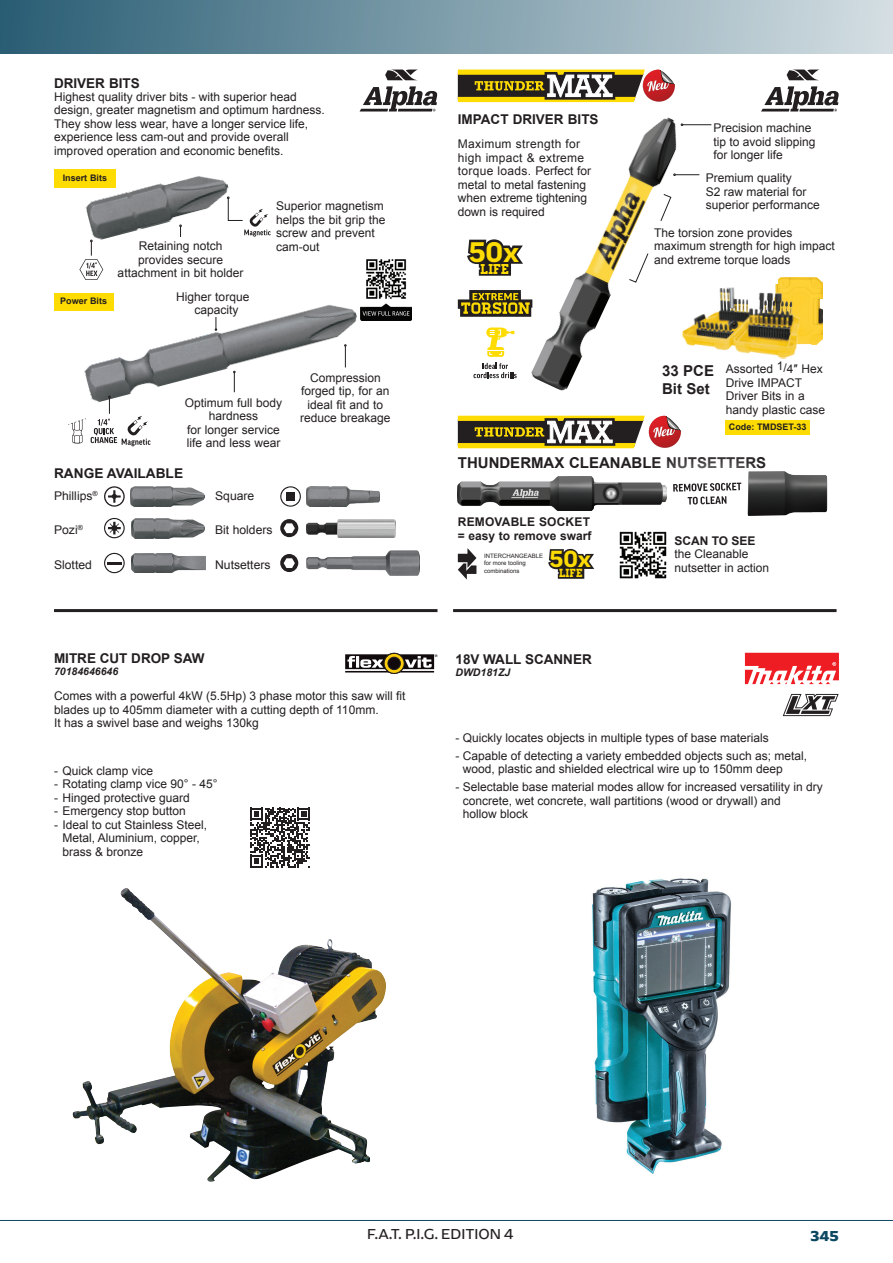
<style>
.page{position:relative;width:893px;height:1263px;background:#fff}
.page>*{position:absolute;margin:0;border:0;box-sizing:border-box;transform-origin:0 0}
.t1{font:700 expanded 27.3px "Good OT";color:#ffdc01}
.t2{font:700 expanded 22.35px "Good OT";color:#ffdc01}
.t3{font:700 15px/18px "Arial";color:#231f20}
.t4{font:15px "Arpona Sans";color:#231f20}
.t5{font:700 15px "Arpona Sans";color:#0c4761}
.t6{font:14.25px "Homestead";color:#ffdc01}
.t7{font:700 13.5px "Arial";color:#231f20}
.t8{font:12px/13.5px "Arial";color:#231f20}
.t9{font:700 12px/13.5px "Arial";color:#231f20}
.t10{font:11.7px "Homestead";color:#ffdc01}
.t11{font:italic 700 10.5px "Arial";color:#231f20}
.t12{font:700 9px "Arial";color:#231f20}
.t13{font:6px/7.8px "Arial";color:#231f20}
</style>
<div class="page">
<div style="left:0;top:0;width:893px;height:54px;background:linear-gradient(to right,#295d74,#d4dfe3)"></div>
<hr style="left:0;top:1220px;width:893px;height:1px;background:#0c4761">
<hr style="left:54px;top:609px;width:383px;height:3px;background:#231f20">
<hr style="left:453px;top:609px;width:384px;height:3px;background:#231f20">
<svg style="left:761px;top:86px;width:78px;height:25px"></svg>
<svg style="left:787px;top:70px;width:31px;height:10px"></svg>
<svg style="left:458px;top:70px;width:217px;height:32px"></svg>
<svg style="left:360px;top:86px;width:77px;height:25px"></svg>
<svg style="left:385px;top:70px;width:32px;height:10px"></svg>
<img style="left:131px;top:486px;width:74px;height:20px">
<svg style="left:104px;top:486px;width:21px;height:21px"></svg>
<img style="left:132px;top:518px;width:73px;height:20px">
<svg style="left:104px;top:518px;width:21px;height:20px"></svg>
<img style="left:132px;top:553px;width:73px;height:20px">
<svg style="left:104px;top:553px;width:21px;height:20px"></svg>
<img style="left:306px;top:487px;width:74px;height:19px">
<svg style="left:280px;top:486px;width:21px;height:21px"></svg>
<div style="left:286px;top:492px;width:9px;height:8px;background:#231f20"></div>
<img style="left:306px;top:519px;width:89px;height:18px">
<img style="left:306px;top:551px;width:114px;height:24px">
<img style="left:361px;top:259px;width:51px;height:61px">
<div style="left:366px;top:307px;width:40px;height:13px;background:#040504"></div>
<svg style="left:363px;top:311px;width:47px;height:5px"></svg>
<div style="left:54px;top:169px;width:62px;height:18px;background:#ffdc01"></div>
<img style="left:85px;top:176px;width:144px;height:64px">
<svg style="left:79px;top:240px;width:24px;height:40px"></svg>
<svg style="left:180px;top:225px;width:2px;height:12px"></svg>
<svg style="left:227px;top:197px;width:44px;height:40px"></svg>
<div style="left:54px;top:294px;width:59px;height:17px;background:#ffdc01"></div>
<img style="left:84px;top:297px;width:277px;height:99px">
<svg style="left:215px;top:317px;width:2px;height:14px"></svg>
<svg style="left:233px;top:371px;width:2px;height:21px"></svg>
<svg style="left:344px;top:344px;width:2px;height:23px"></svg>
<svg style="left:68px;top:396px;width:83px;height:50px"></svg>
<img style="left:531px;top:117px;width:152px;height:274px">
<svg style="left:673px;top:174px;width:26px;height:2px"></svg>
<svg style="left:660px;top:194px;width:11px;height:27px"></svg>
<svg style="left:629px;top:253px;width:20px;height:30px"></svg>
<svg style="left:467px;top:239px;width:56px;height:37px"></svg>
<svg style="left:458px;top:290px;width:74px;height:27px"></svg>
<svg style="left:486px;top:327px;width:28px;height:30px"></svg>
<svg style="left:473px;top:363px;width:44px;height:15px"></svg>
<svg style="left:681px;top:124px;width:30px;height:2px"></svg>
<img style="left:778px;top:471px;width:49px;height:45px">
<svg style="left:458px;top:416px;width:320px;height:164px"></svg>
<img style="left:775px;top:277px;width:47px;height:67px">
<img style="left:681px;top:285px;width:120px;height:75px">
<div style="left:726px;top:420px;width:84px;height:15px;background:#ffdc01"></div>
<svg style="left:280px;top:519px;width:18px;height:18px"></svg>
<svg style="left:280px;top:554px;width:18px;height:18px"></svg>
<img style="left:73px;top:888px;width:282px;height:294px">
<svg style="left:345px;top:653px;width:92px;height:20px"></svg>
<svg style="left:250px;top:808px;width:60px;height:60px"></svg>
<img style="left:592px;top:878px;width:139px;height:296px">
<svg style="left:745px;top:653px;width:94px;height:31px"></svg>
<svg style="left:783px;top:694px;width:56px;height:22px"></svg>
<p class="t7" style="left:54px;top:74px;width:87px">DRIVER BITS</p>
<p class="t8" style="left:54px;top:90px;width:272px">Highest quality driver bits - with superior head design, greater magnetism and optimum hardness.<br>They show less wear, have a longer service life, experience less cam-out and provide overall improved operation and economic benefits.</p>
<p class="t12" style="left:63px;top:172px;width:46px">Insert Bits</p>
<p class="t8" style="left:276px;top:199px;width:111px">Superior magnetism helps the bit grip the screw and prevent</p>
<p class="t8" style="left:139px;top:239px;width:85px">Retaining notch</p>
<p class="t8" style="left:276px;top:240px;width:45px">cam-out</p>
<p class="t8" style="left:118px;top:253px;width:127px;text-align:center">provides secure attachment in bit holder</p>
<p class="t12" style="left:60px;top:295px;width:48px">Power Bits</p>
<p class="t8" style="left:195px;top:290px;width:56px;text-indent:-18px">Higher torque capacity</p>
<p class="t8" style="left:185px;top:396px;width:99px;text-align:center">Optimum full body hardness<br>for longer service life and less wear</p>
<p class="t7" style="left:54px;top:464px;width:131px">RANGE AVAILABLE</p>
<p class="t8" style="left:54px;top:489px;width:45px">Phillips<sup>®</sup></p>
<p class="t8" style="left:54px;top:523px;width:30px">Pozi<sup>®</sup></p>
<p class="t8" style="left:54px;top:558px;width:39px">Slotted</p>
<p class="t8" style="left:215px;top:489px;width:41px">Square</p>
<p class="t8" style="left:215px;top:523px;width:59px">Bit holders</p>
<p class="t8" style="left:215px;top:558px;width:57px">Nutsetters</p>
<p class="t8" style="left:300px;top:371px;width:92px;text-align:center">Compression forged tip, for an ideal fit and to reduce breakage</p>
<p class="t7" style="left:54px;top:649px;width:152px">MITRE CUT DROP SAW</p>
<p class="t11" style="left:54px;top:664px;width:66px">70184646646</p>
<p class="t8" style="left:54px;top:689px;width:353px">Comes with a powerful 4kW (5.5Hp) 3 phase motor this saw will fit blades up to 405mm diameter with a cutting depth of 110mm.<br>It has a swivel base and weighs 130kg</p>
<p class="t8" style="left:54px;top:764px;width:101px">- Quick clamp vice</p>
<p class="t8" style="left:54px;top:777px;width:165px">- Rotating clamp vice 90° - 45°</p>
<p class="t8" style="left:54px;top:791px;width:137px">- Hinged protective guard</p>
<p class="t8" style="left:54px;top:804px;width:133px">- Emergency stop button</p>
<p class="t8" style="left:63px;top:818px;width:146px;text-indent:-9px">- Ideal to cut Stainless Steel,<br>Metal, Aluminium, copper, brass &amp; bronze</p>
<p class="t7" style="left:458px;top:110px;width:142px">IMPACT DRIVER BITS</p>
<p class="t8" style="left:458px;top:137px;width:135px">Maximum strength for high impact &amp; extreme torque loads. Perfect for metal to metal fastening when extreme tightening down is required</p>
<h1 class="t1" style="left:469px;top:237px;width:52px">50x</h1>
<p class="t6" style="left:481px;top:260px;width:30px">LIFE</p>
<p class="t8" style="left:713px;top:122px;width:104px">Precision machine tip to avoid slipping for longer life</p>
<p class="t8" style="left:706px;top:172px;width:116px">Premium quality<br>S2 raw material for superior performance</p>
<p class="t8" style="left:654px;top:226px;width:182px">The torsion zone provides maximum strength for high impact</p>
<p class="t8" style="left:654px;top:253px;width:138px">and extreme torque loads</p>
<p class="t3" style="left:662px;top:362px;width:54px">33 PCE<br>Bit Set</p>
<p class="t8" style="left:726px;top:362px;width:101px">Assorted 1/4″ Hex<br>Drive IMPACT<br>Driver Bits in a handy plastic case</p>
<p class="t12" style="left:729px;top:421px;width:79px">Code: TMDSET-33</p>
<p class="t3" style="left:458px;top:454px;width:310px">THUNDERMAX CLEANABLE NUTSETTERS</p>
<p class="t9" style="left:458px;top:516px;width:135px">REMOVABLE SOCKET = easy to remove swarf</p>
<p class="t13" style="left:484px;top:552px;width:61px">INTERCHANGEABLE for more tooling combinations</p>
<h2 class="t2" style="left:549px;top:547px;width:43px">50x</h2>
<p class="t10" style="left:559px;top:566px;width:25px">LIFE</p>
<p class="t7" style="left:455px;top:650px;width:138px">18V WALL SCANNER</p>
<p class="t11" style="left:455px;top:665px;width:56px">DWD181ZJ</p>
<p class="t9" style="left:674px;top:534px;width:83px">SCAN TO SEE</p>
<p class="t8" style="left:674px;top:548px;width:96px">the Cleanable nutsetter in action</p>
<p class="t8" style="left:455px;top:731px;width:315px">- Quickly locates objects in multiple types of base materials</p>
<p class="t8" style="left:463px;top:749px;width:346px;text-indent:-7px">- Capable of detecting a variety embedded objects such as; metal, wood, plastic and shielded electrical wire up to 150mm deep</p>
<p class="t8" style="left:463px;top:780px;width:362px;text-indent:-7px">- Selectable base material modes allow for increased versatility in dry concrete, wet concrete, wall partitions (wood or drywall) and<br>hollow block</p>
<p class="t4" style="left:367px;top:1224px;width:148px">F.A.T. P.I.G. EDITION 4</p>
<p class="t5" style="left:810px;top:1227px;width:30px">345</p>
</div>
